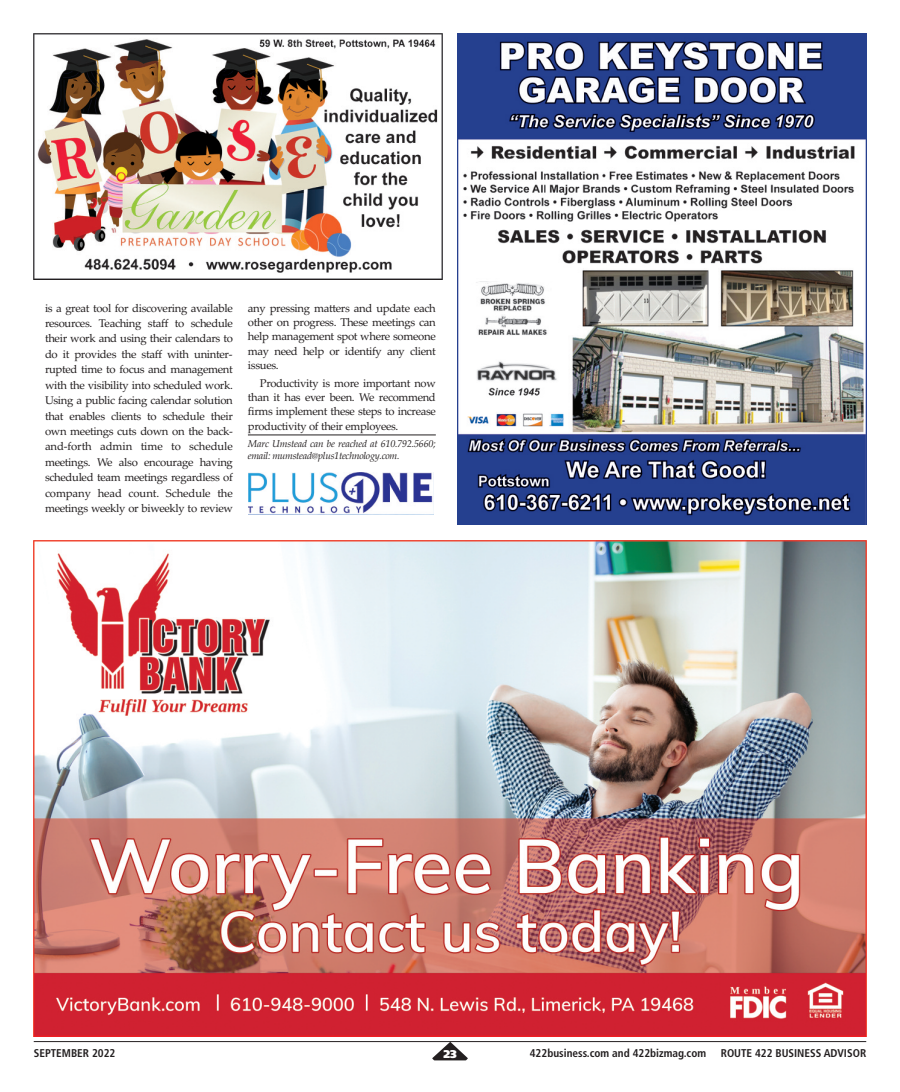
<style>
.page{position:relative;width:900px;height:1092px;background:#fff}
.page>*{position:absolute;margin:0;border:0;box-sizing:border-box;transform-origin:0 0}
.t1{font:11.25px/15.4px "Palatino Linotype";letter-spacing:-.03em;color:#231f20;text-align:justify}
.t2{font:700 condensed 11.25px "Frutiger";color:#231f20}
.t3{font:900 11.25px "Frutiger";color:#fff}
.t4{font:italic 10px/11.2px "Palatino Linotype";letter-spacing:-.03em;color:#231f20}
</style>
<div class="page">
<hr style="left:34px;top:1041px;width:832px;height:1px;background:#231f20">
<svg style="left:432px;top:1041px;width:36px;height:19px"></svg>
<hr style="left:248px;top:434px;width:188px;height:1px;background:#231f20">
<img style="left:34px;top:34px;width:408px;height:245px">
<img style="left:248px;top:472px;width:185px;height:42px">
<img style="left:458px;top:34px;width:408px;height:490px">
<img style="left:34px;top:540px;width:833px;height:496px">
<p class="t1" style="left:45px;top:300px;width:189px">is a great tool for discovering available resources. Teaching staff to schedule their work and using their calendars to do it provides the staff with uninter&shy;rupted time to focus and management with the visibility into scheduled work.<br>Using a public facing calendar solution that enables clients to schedule their own meetings cuts down on the back&shy;and-forth admin time to schedule meetings. We also encourage having scheduled team meetings regardless of company head count. Schedule the meetings weekly or biweekly to review</p>
<p class="t1" style="left:248px;top:300px;width:189px;line-height:14.4px">any pressing matters and update each other on progress. These meetings can help management spot where someone may need help or identify any client issues.</p>
<p class="t1" style="left:248px;top:375px;width:189px;line-height:14.4px;text-indent:12px">Productivity is more important now than it has ever been. We recommend firms implement these steps to increase productivity of their employees.</p>
<p class="t4" style="left:248px;top:438px;width:189px">Marc Umstead can be reached at 610.792.5660; email: mumstead@plus1technology.com.</p>
<p class="t2" style="left:34px;top:1048px;width:83px">SEPTEMBER 2022</p>
<p class="t3" style="left:444px;top:1049px;width:15px">23</p>
<p class="t2" style="left:530px;top:1048px;width:178px">422business.com and 422bizmag.com</p>
<p class="t2" style="left:721px;top:1048px;width:147px">ROUTE 422 BUSINESS ADVISOR</p>
</div>
